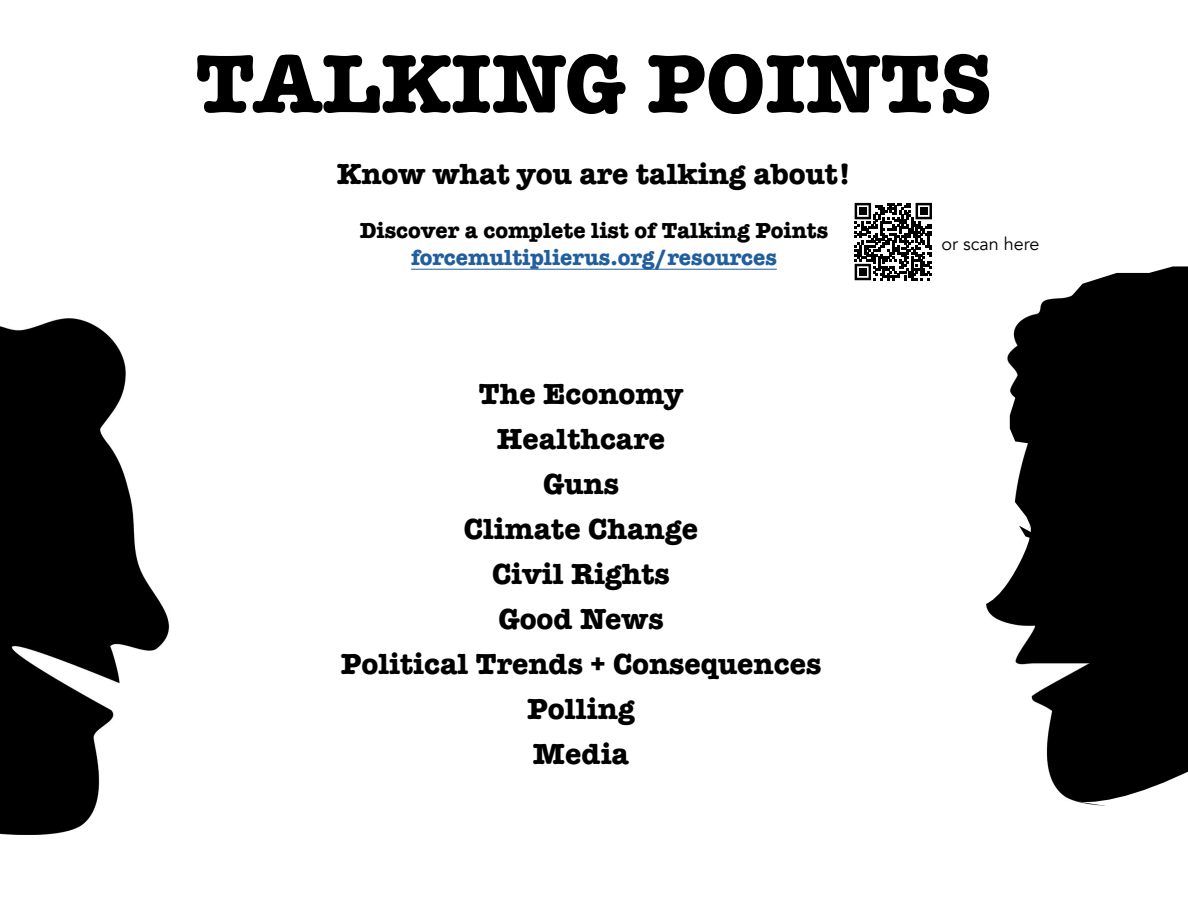
<style>
.page{position:relative;width:1188px;height:918px;background:#fff}
.page>*{position:absolute;margin:0;border:0;box-sizing:border-box;transform-origin:0 0}
.t1{font:700 85.5px "American Typewriter";color:#000}
.t2{font:700 30px/45px "American Typewriter";color:#000;text-align:center}
.t3{font:700 22.5px "American Typewriter";color:#000}
.t4{font:700 22.5px "American Typewriter";color:#215e9e}
.t5{font:18px "Avenir";color:#000}
</style>
<div class="page">
<img style="left:0;top:319px;width:170px;height:515px">
<svg style="left:855px;top:203px;width:77px;height:77px"></svg>
<div style="left:859px;top:208px;width:7px;height:7px;background:#000"></div>
<div style="left:920px;top:208px;width:7px;height:7px;background:#000"></div>
<div style="left:859px;top:269px;width:7px;height:7px;background:#000"></div>
<img style="left:1007px;top:352px;width:181px;height:450px">
<svg style="left:1010px;top:266px;width:178px;height:180px;background:#202020"></svg>
<svg style="left:1078px;top:755px;width:110px;height:51px"></svg>
<svg style="left:985px;top:495px;width:171px;height:168px"></svg>
<hr style="left:411px;top:269px;width:366px;height:1px;background:#215e9e">
<h1 class="t1" style="left:196px;top:10px;width:798px">TALKING POINTS</h1>
<p class="t2" style="left:337px;top:150px;width:516px">Know what you are talking about!</p>
<p class="t3" style="left:360px;top:212px;width:470px">Discover a complete list of Talking Points</p>
<p class="t4" style="left:411px;top:239px;width:367px">forcemultiplierus.org/resources</p>
<p class="t2" style="left:341px;top:370px;width:482px">The Economy<br>Healthcare<br>Guns<br>Climate Change<br>Civil Rights<br>Good News<br>Political Trends + Consequences<br>Polling<br>Media</p>
<p class="t5" style="left:941px;top:233px;width:100px">or scan here</p>
</div>
